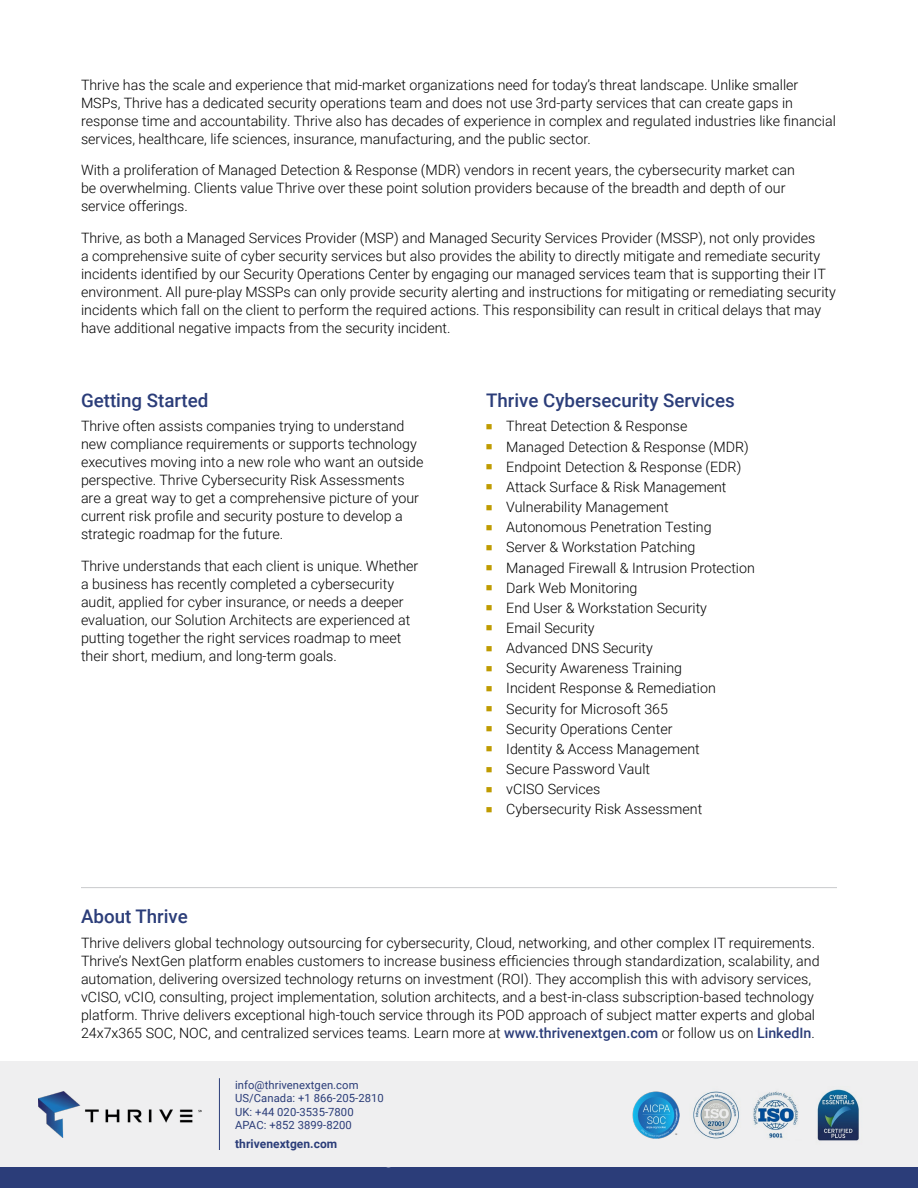
<style>
.page{position:relative;width:918px;height:1188px;background:#fff}
.page>*{position:absolute;margin:0;border:0;box-sizing:border-box;transform-origin:0 0}
.t1{font:500 18.75px "Roboto";color:#2b3d79}
.t2{font:300 14.25px/18px "Roboto";color:#000}
.t3{font:700 12px "Roboto";letter-spacing:.005em;color:#2b3d79}
.t4{font:11.25px/13.5px "Roboto";letter-spacing:.005em;color:#2b3d79}
.s1{font-weight:500;color:#2b3d79}
</style>
<div class="page">
<div style="left:0;top:1134px;width:918px;height:54px;background:#2b3d79"></div>
<hr style="left:81px;top:887px;width:756px;height:1px;background:#939598">
<div style="left:0;top:1061px;width:918px;height:106px;background:#efeff0"></div>
<img style="left:39px;top:1091px;width:162px;height:46px">
<hr style="left:219px;top:1078px;width:1px;height:72px;background:#2b3d79">
<img style="left:693px;top:1089px;width:166px;height:52px">
<img style="left:633px;top:1092px;width:46px;height:46px">
<p class="t2" style="left:81px;top:75px;width:756px">Thrive has the scale and experience that mid-market organizations need for today’s threat landscape. Unlike smaller MSPs, Thrive has a dedicated security operations team and does not use 3rd-party services that can create gaps in response time and accountability. Thrive also has decades of experience in complex and regulated industries like financial services, healthcare, life sciences, insurance, manufacturing, and the public sector.</p>
<p class="t2" style="left:81px;top:161px;width:716px">With a proliferation of Managed Detection &amp; Response (MDR) vendors in recent years, the cybersecurity market can be overwhelming. Clients value Thrive over these point solution providers because of the breadth and depth of our service offerings.</p>
<p class="t2" style="left:81px;top:228px;width:756px">Thrive, as both a Managed Services Provider (MSP) and Managed Security Services Provider (MSSP), not only provides<br>a comprehensive suite of cyber security services but also provides the ability to directly mitigate and remediate security incidents identified by our Security Operations Center by engaging our managed services team that is supporting their IT environment. All pure-play MSSPs can only provide security alerting and instructions for mitigating or remediating security incidents which fall on the client to perform the required actions. This responsibility can result in critical delays that may have additional negative impacts from the security incident.</p>
<h1 class="t1" style="left:81px;top:387px;width:129px">Getting Started</h1>
<p class="t2" style="left:81px;top:417px;width:344px">Thrive often assists companies trying to understand new compliance requirements or supports technology executives moving into a new role who want an outside perspective. Thrive Cybersecurity Risk Assessments are a great way to get a comprehensive picture of your current risk profile and security posture to develop a strategic roadmap for the future.</p>
<p class="t2" style="left:81px;top:556px;width:339px">Thrive understands that each client is unique. Whether a business has recently completed a cybersecurity audit, applied for cyber insurance, or needs a deeper evaluation, our Solution Architects are experienced at putting together the right services roadmap to meet their short, medium, and long-term goals.</p>
<h1 class="t1" style="left:486px;top:387px;width:250px">Thrive Cybersecurity Services</h1>
<p class="t2" style="left:506px;top:416px;width:250px;line-height:20.1px">Threat Detection &amp; Response<br>Managed Detection &amp; Response (MDR)<br>Endpoint Detection &amp; Response (EDR)<br>Attack Surface &amp; Risk Management<br>Vulnerability Management<br>Autonomous Penetration Testing<br>Server &amp; Workstation Patching<br>Managed Firewall &amp; Intrusion Protection<br>Dark Web Monitoring<br>End User &amp; Workstation Security<br>Email Security<br>Advanced DNS Security<br>Security Awareness Training<br>Incident Response &amp; Remediation<br>Security for Microsoft 365<br>Security Operations Center<br>Identity &amp; Access Management<br>Secure Password Vault<br>vCISO Services<br>Cybersecurity Risk Assessment</p>
<h1 class="t1" style="left:81px;top:904px;width:109px">About Thrive</h1>
<p class="t2" style="left:81px;top:934px;width:740px">Thrive delivers global technology outsourcing for cybersecurity, Cloud, networking, and other complex IT requirements.<br>Thrive’s NextGen platform enables customers to increase business efficiencies through standardization, scalability, and automation, delivering oversized technology returns on investment (ROI). They accomplish this with advisory services, vCISO, vCIO, consulting, project implementation, solution architects, and a best-in-class subscription-based technology platform. Thrive delivers exceptional high-touch service through its POD approach of subject matter experts and global 24x7x365 SOC, NOC, and centralized services teams. Learn more at <span class="s1">www.thrivenextgen.com</span> or follow us on <span class="s1">LinkedIn</span>.</p>
<p class="t4" style="left:235px;top:1077px;width:150px">info@thrivenextgen.com<br>US/Canada: +1 866-205-2810<br>UK: +44 020-3535-7800<br>APAC: +852 3899-8200</p>
<p class="t3" style="left:235px;top:1136px;width:104px">thrivenextgen.com</p>
</div>
